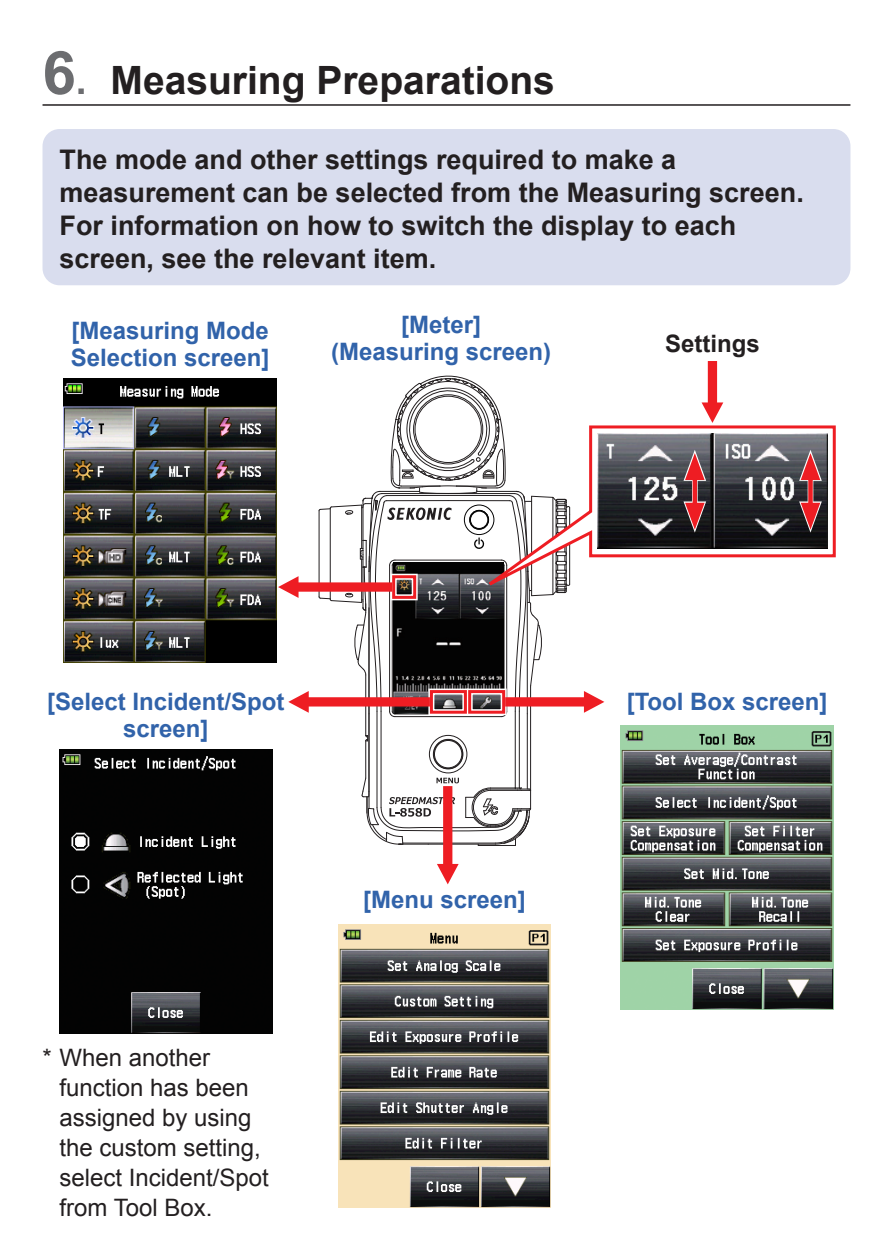
<style>
.page{position:relative;width:893px;height:1259px;background:#fff}
.page>*{position:absolute;margin:0;border:0;box-sizing:border-box;transform-origin:0 0}
._02_L1{font:700 39px "Arial";color:#231f20}
._01_Lead{font:700 27px/33px "Arial";color:#231f20}
._01_Cap_M_8pt_Center{font:700 24px/27px "Arial";color:#3163aa;text-align:center}
._01_body_inde{font:24px/30px "Arial";color:#231f20}
._01_Cap_M_8pt_Center-2{font:700 24px "Arial";color:#231f20}
.s1{font-size:60px;color:#6c6d70}
.s2{color:#6c6d70}
</style>
<div class="page">
<hr style="left:43px;top:104px;width:807px;height:2px;background:#231f20">
<div style="left:43px;top:129px;width:807px;height:156px;background:#d9ddee;border-radius:17px"></div>
<img style="left:64px;top:378px;width:212px;height:284px">
<img style="left:60px;top:749px;width:212px;height:284px">
<img style="left:338px;top:924px;width:213px;height:283px">
<img style="left:621px;top:726px;width:212px;height:283px">
<hr style="left:530px;top:687px;width:1px;height:103px;background:#231f20">
<div style="left:429px;top:735px;width:38px;height:38px;border:1px solid #231f20;border-radius:50%"></div>
<hr style="left:519px;top:711px;width:1px;height:77px;background:#231f20">
<hr style="left:515px;top:711px;width:1px;height:77px;background:#231f20">
<hr style="left:381px;top:711px;width:1px;height:96px;background:#231f20">
<hr style="left:376px;top:711px;width:1px;height:96px;background:#231f20">
<hr style="left:368px;top:714px;width:2px;height:94px;background:#231f20">
<hr style="left:527px;top:714px;width:1px;height:75px;background:#231f20">
<hr style="left:365px;top:675px;width:1px;height:60px;background:#231f20">
<hr style="left:365px;top:741px;width:1px;height:37px;background:#231f20">
<svg style="left:365px;top:734px;width:3px;height:7px"></svg>
<div style="left:434px;top:740px;width:28px;height:28px;border:1px solid #231f20;border-radius:50%"></div>
<div style="left:433px;top:739px;width:30px;height:30px;border:1px solid #231f20;border-radius:50%"></div>
<svg style="left:604px;top:425px;width:232px;height:133px"></svg>
<img style="left:604px;top:434px;width:223px;height:115px">
<svg style="left:692px;top:481px;width:6px;height:20px"></svg>
<svg style="left:278px;top:375px;width:326px;height:342px"></svg>
<svg style="left:361px;top:777px;width:170px;height:107px"></svg>
<svg style="left:702px;top:361px;width:21px;height:62px"></svg>
<hr style="left:693px;top:472px;width:4px;height:39px;background:#ee1d23">
<svg style="left:683px;top:501px;width:23px;height:31px"></svg>
<svg style="left:683px;top:450px;width:23px;height:31px"></svg>
<div style="left:808px;top:472px;width:5px;height:39px;background:#ee1d23"></div>
<svg style="left:799px;top:501px;width:23px;height:31px"></svg>
<svg style="left:799px;top:450px;width:23px;height:31px"></svg>
<p class="_02_L1" style="left:43px;top:54px;width:514px"><span class="s1">6</span><span class="s2">.</span> Measuring Preparations</p>
<p class="_01_Lead" style="left:60px;top:144px;width:746px">The mode and other settings required to make a measurement can be selected from the Measuring screen.</p>
<p class="_01_Lead" style="left:60px;top:210px;width:678px">For information on how to switch the display to each screen, see the relevant item.</p>
<p class="_01_Cap_M_8pt_Center" style="left:71px;top:318px;width:200px;text-align:left">[Measuring Mode<br>Selection screen]</p>
<p class="_01_Cap_M_8pt_Center" style="left:331px;top:311px;width:222px">[Meter]<br>(Measuring screen)</p>
<p class="_01_Cap_M_8pt_Center-2" style="left:665px;top:327px;width:96px">Settings</p>
<p class="_01_Cap_M_8pt_Center" style="left:47px;top:688px;width:239px">[Select Incident/Spot screen]</p>
<p class="_01_body_inde" style="left:60px;top:1043px;width:211px;text-indent:-17px">* When another function has been assigned by using the custom setting, select Incident/Spot from Tool Box.</p>
<p class="_01_Cap_M_8pt_Center" style="left:363px;top:887px;width:164px">[Menu screen]</p>
<p class="_01_Cap_M_8pt_Center" style="left:627px;top:688px;width:202px">[Tool Box screen]</p>
</div>
